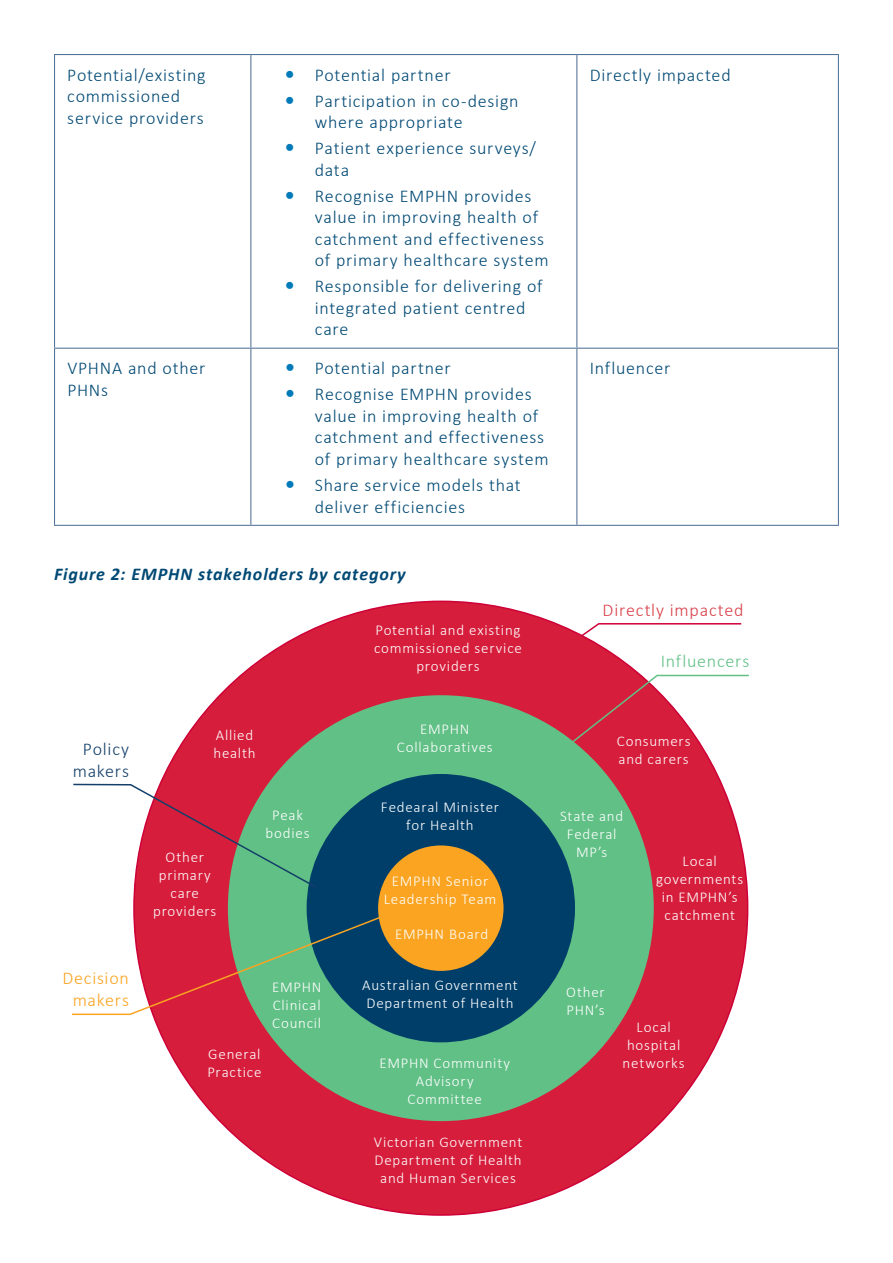
<style>
.page{position:relative;width:893px;height:1263px;background:#fff}
.page>*{position:absolute;margin:0;border:0;box-sizing:border-box;transform-origin:0 0}
.t1{font:300 18px/21.6px "Calibri";letter-spacing:.04em;color:#004974}
.t2{font:italic 700 18px "Calibri";letter-spacing:.05em;color:#004974}
.t3{font:300 18px "Calibri";letter-spacing:.045em;color:#d93f49}
.t4{font:300 18px/21.6px "Calibri";letter-spacing:.04em;color:#faa421;text-align:center}
.t5{font:300 18px/21.6px "Calibri";letter-spacing:.04em;color:#133f69;text-align:center}
.t6{font:300 18px "Calibri";letter-spacing:.045em;color:#62c087}
.t7{font:300 15px/18px "Calibri";letter-spacing:.05em;color:#fff;text-align:center}
</style>
<div class="page">
<hr style="left:54px;top:54px;width:197px;height:1px;background:#527398">
<hr style="left:54px;top:55px;width:1px;height:293px;background:#527398">
<hr style="left:251px;top:54px;width:326px;height:1px;background:#527398">
<hr style="left:250px;top:55px;width:1px;height:293px;background:#527398">
<hr style="left:577px;top:54px;width:262px;height:1px;background:#527398">
<hr style="left:576px;top:55px;width:1px;height:293px;background:#527398">
<hr style="left:838px;top:55px;width:1px;height:293px;background:#527398">
<hr style="left:54px;top:348px;width:197px;height:1px;background:#527398">
<hr style="left:54px;top:349px;width:1px;height:176px;background:#527398">
<hr style="left:251px;top:348px;width:326px;height:1px;background:#527398">
<hr style="left:250px;top:349px;width:1px;height:176px;background:#527398">
<hr style="left:577px;top:348px;width:262px;height:1px;background:#527398">
<hr style="left:576px;top:349px;width:1px;height:176px;background:#527398">
<hr style="left:838px;top:349px;width:1px;height:176px;background:#527398">
<hr style="left:54px;top:525px;width:197px;height:1px;background:#527398">
<hr style="left:251px;top:525px;width:326px;height:1px;background:#527398">
<hr style="left:577px;top:525px;width:262px;height:1px;background:#527398">
<svg style="left:577px;top:623px;width:165px;height:17px"></svg>
<div style="left:134px;top:601px;width:614px;height:614px;background:#d61e3c;border-radius:50%"></div>
<div style="left:228px;top:695px;width:426px;height:426px;background:#61c086;border-radius:50%"></div>
<div style="left:307px;top:774px;width:268px;height:268px;background:#003e6a;border-radius:50%"></div>
<div style="left:378px;top:845px;width:126px;height:126px;background:#faa421;border-radius:50%"></div>
<svg style="left:562px;top:674px;width:187px;height:77px"></svg>
<svg style="left:73px;top:783px;width:245px;height:106px"></svg>
<svg style="left:72px;top:914px;width:313px;height:102px"></svg>
<p class="t1" style="left:67px;top:64px;width:140px">Potential/existing commissioned service providers</p>
<p class="t1" style="left:315px;top:62px;width:205px;line-height:25.8px">Potential partner<br>Participation in co-design</p>
<p class="t1" style="left:315px;top:109px;width:223px;line-height:25.8px">where appropriate<br>Patient experience surveys/</p>
<p class="t1" style="left:315px;top:157px;width:218px;line-height:25.8px">data<br>Recognise EMPHN provides</p>
<p class="t1" style="left:315px;top:206px;width:235px">value in improving health of catchment and effectiveness of primary healthcare system</p>
<p class="t1" style="left:315px;top:275px;width:229px">Responsible for delivering of integrated patient centred care</p>
<p class="t1" style="left:67px;top:357px;width:139px">VPHNA and other<br>PHNs</p>
<p class="t1" style="left:315px;top:355px;width:218px;line-height:25.8px">Potential partner<br>Recognise EMPHN provides</p>
<p class="t1" style="left:315px;top:405px;width:235px">value in improving health of catchment and effectiveness of primary healthcare system</p>
<p class="t1" style="left:315px;top:474px;width:208px">Share service models that deliver efficiencies</p>
<p class="t2" style="left:54px;top:561px;width:353px">Figure 2: EMPHN stakeholders by category</p>
<p class="t5" style="left:73px;top:738px;width:58px">Policy makers</p>
<p class="t7" style="left:213px;top:726px;width:44px;text-align:left">Allied health</p>
<p class="t7" style="left:374px;top:621px;width:149px">Potential and existing commissioned service providers</p>
<p class="t7" style="left:397px;top:720px;width:97px">EMPHN<br>Collaboratives</p>
<p class="t1" style="left:590px;top:64px;width:142px">Directly impacted</p>
<p class="t1" style="left:590px;top:357px;width:82px">Influencer</p>
<p class="t3" style="left:603px;top:599px;width:142px">Directly impacted</p>
<p class="t6" style="left:661px;top:650px;width:90px">Influencers</p>
<p class="t7" style="left:617px;top:732px;width:75px;text-align:left">Consumers and carers</p>
<p class="t4" style="left:62px;top:967px;width:68px">Decision makers</p>
<p class="t7" style="left:381px;top:797px;width:120px">Fedearal Minister for Health</p>
<p class="t7" style="left:266px;top:806px;width:45px">Peak bodies</p>
<p class="t7" style="left:560px;top:807px;width:65px">State and<br>Federal<br>MP’s</p>
<p class="t7" style="left:153px;top:848px;width:65px">Other primary care providers</p>
<p class="t7" style="left:656px;top:851px;width:89px">Local governments in EMPHN’s catchment</p>
<p class="t7" style="left:384px;top:872px;width:114px">EMPHN Senior<br>Leadership Team</p>
<p class="t7" style="left:395px;top:925px;width:95px">EMPHN Board</p>
<p class="t7" style="left:207px;top:1045px;width:56px;text-align:left">General<br>Practice</p>
<p class="t7" style="left:272px;top:978px;width:51px;text-align:justify">EMPHN Clinical Council</p>
<p class="t7" style="left:362px;top:976px;width:157px;text-align:left">Australian Government<br>Department of Health</p>
<p class="t7" style="left:379px;top:1053px;width:132px">EMPHN Community<br>Advisory<br>Committee</p>
<p class="t7" style="left:374px;top:1132px;width:150px">Victorian Government<br>Department of Health and Human Services</p>
<p class="t7" style="left:566px;top:983px;width:40px;text-align:left">Other<br>PHN’s</p>
<p class="t7" style="left:623px;top:1018px;width:64px">Local hospital networks</p>
</div>
